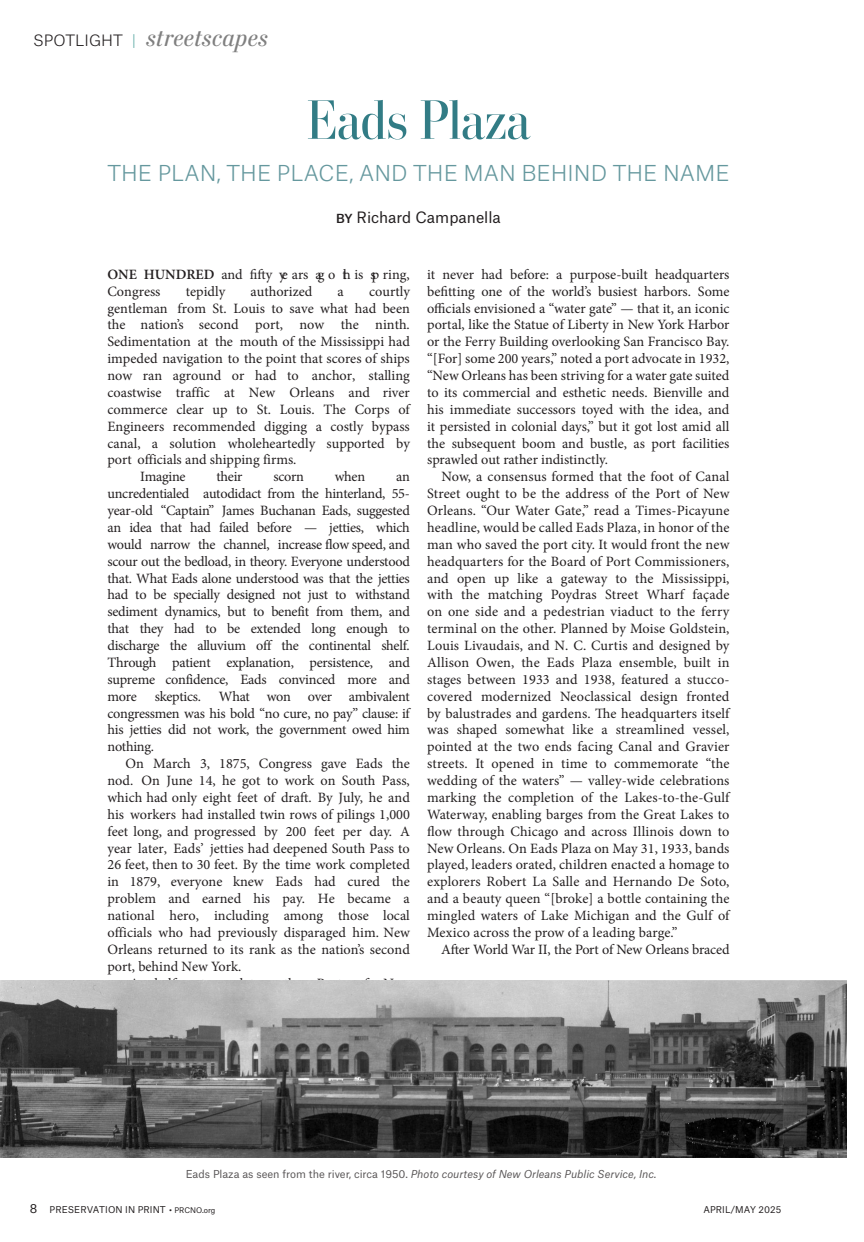
<style>
.page{position:relative;width:864px;height:1242px;background:#fff}
.page>*{position:absolute;margin:0;border:0;box-sizing:border-box;transform-origin:0 0}
.t1{font:55.5px "Stilson Display";color:#327c85}
.t2{font:italic 25.5px "Stilson";letter-spacing:.04em;color:#808080}
.t3{font:300 21px "Atlas Grotesk";color:#65989e}
.t4{font:15px "Atlas Grotesk";color:#231f20}
.t5{font:14.25px/16.8px "Minion Pro";color:#231f20;text-align:justify}
.t6{font:14.25px "Minion Pro";letter-spacing:-.02em;color:#231f20}
.t7{font:italic 10.5px "Atlas Grotesk";color:#231f20}
.t8{font:9px "Atlas Grotesk";letter-spacing:.01em;color:#231f20}
.s1{font-family:"Atlas Grotesk";font-weight:300;font-style:normal;font-size:15px;color:#231f20}
.s2{font-family:"Atlas Grotesk";font-weight:100;font-style:normal;font-size:15px;color:#4da19b}
.s3{font-weight:500;font-size:12px}
.s4{font-weight:600}
.s5{font-style:normal}
.s6{font-size:12px}
.s7{font-size:7.5px}
</style>
<div class="page">
<img style="left:0;top:980px;width:846px;height:178px">
<p class="t2" style="left:33px;top:23px;width:237px"><span class="s1">SPOTLIGHT</span> <span class="s2">|</span> streetscapes</p>
<p class="t1" style="left:307px;top:88px;width:225px">Eads Plaza</p>
<p class="t3" style="left:107px;top:156px;width:624px">THE PLAN, THE PLACE, AND THE MAN BEHIND THE NAME</p>
<p class="t4" style="left:336px;top:206px;width:166px"><span class="s3">BY</span> Richard Campanella</p>
<p class="t5" style="left:108px;top:266px;width:304px"><span class="s4">ONE HUNDRED</span> and fifty ye ars ag o th is sp ring,<br>Congress</p>
<p class="t5" style="left:186px;top:283px;width:41px">tepidly</p>
<p class="t5" style="left:251px;top:283px;width:63px">authorized</p>
<p class="t5" style="left:338px;top:283px;width:8px">a</p>
<p class="t5" style="left:369px;top:283px;width:42px">courtly</p>
<p class="t5" style="left:108px;top:300px;width:304px">gentleman from St. Louis to save what had been</p>
<p class="t5" style="left:108px;top:317px;width:304px">the nation’s second port, now the ninth.</p>
<p class="t5" style="left:108px;top:333px;width:304px">Sedimentation at the mouth of the Mississippi had</p>
<p class="t5" style="left:108px;top:350px;width:304px">impeded navigation to the point that scores of ships</p>
<p class="t5" style="left:108px;top:367px;width:304px">now ran aground or had to anchor, stalling</p>
<p class="t5" style="left:108px;top:384px;width:304px">coastwise traffic at New Orleans and river</p>
<p class="t5" style="left:108px;top:401px;width:304px">commerce clear up to St. Louis. The Corps of</p>
<p class="t5" style="left:108px;top:418px;width:304px">Engineers recommended digging a costly bypass</p>
<p class="t5" style="left:108px;top:435px;width:304px">canal, a solution wholeheartedly supported by</p>
<p class="t5" style="left:108px;top:452px;width:190px">port officials and shipping firms.</p>
<p class="t6" style="left:140px;top:467px;width:47px">Imagine</p>
<p class="t5" style="left:217px;top:468px;width:27px">their</p>
<p class="t5" style="left:273px;top:468px;width:32px">scorn</p>
<p class="t5" style="left:335px;top:468px;width:32px">when</p>
<p class="t5" style="left:108px;top:468px;width:304px;text-indent:289px">an uncredentialed autodidact from the hinterland, 55- year-old “Captain” James Buchanan Eads, suggested an idea that had failed before — jetties, which would narrow the channel, increase flow speed, and scour out the bedload, in theory. Everyone understood that. What Eads alone understood was that the jetties had to be specially designed not just to withstand sediment dynamics, but to benefit from them, and that they had to be extended long enough to discharge the alluvium off the continental shelf.<br>Through patient explanation, persistence, and supreme confidence, Eads convinced more and more</p>
<p class="t6" style="left:155px;top:687px;width:48px">skeptics.</p>
<p class="t6" style="left:219px;top:687px;width:193px">What won over ambivalent</p>
<p class="t6" style="left:108px;top:703px;width:304px">congressmen was his bold “no cure, no pay” clause: if</p>
<p class="t6" style="left:108px;top:720px;width:304px">his jetties did not work, the government owed him</p>
<p class="t6" style="left:108px;top:737px;width:48px">nothing.</p>
<p class="t5" style="left:126px;top:755px;width:286px">On March 3, 1875, Congress gave Eads the</p>
<p class="t5" style="left:108px;top:772px;width:304px">nod. On June 14, he got to work on South Pass,</p>
<p class="t5" style="left:108px;top:789px;width:304px">which had only eight feet of draft. By July, he and</p>
<p class="t5" style="left:108px;top:806px;width:304px">his workers had installed twin rows of pilings 1,000</p>
<p class="t5" style="left:108px;top:823px;width:304px">feet long, and progressed by 200 feet per day. A</p>
<p class="t5" style="left:108px;top:840px;width:304px">year later, Eads’ jetties had deepened South Pass to</p>
<p class="t5" style="left:108px;top:857px;width:304px">26 feet, then to 30 feet. By the time work completed</p>
<p class="t5" style="left:108px;top:873px;width:304px">in 1879, everyone knew Eads had cured the</p>
<p class="t5" style="left:108px;top:890px;width:304px">problem and earned his pay. He became a</p>
<p class="t5" style="left:108px;top:907px;width:304px">national hero, including among those local</p>
<p class="t5" style="left:108px;top:924px;width:304px">officials who had previously disparaged him. New</p>
<p class="t5" style="left:108px;top:941px;width:304px">Orleans returned to its rank as the nation’s second</p>
<p class="t5" style="left:108px;top:958px;width:135px">port, behind New York.</p>
<p class="t5" style="left:427px;top:266px;width:304px">it never had before: a purpose-built headquarters befitting one of the world’s busiest harbors. Some officials envisioned a “water gate” — that it, an iconic portal, like the Statue of Liberty in New York Harbor or the Ferry Building overlooking San Francisco Bay. “[For] some 200 years,” noted a port advocate in 1932, “New Orleans has been striving for a water gate suited to its commercial and esthetic needs. Bienville and his immediate successors toyed with the idea, and it persisted in colonial days,” but it got lost amid all the subsequent boom and bustle, as port facilities sprawled out rather indistinctly.</p>
<p class="t5" style="left:427px;top:468px;width:304px;text-indent:14px">Now, a consensus formed that the foot of Canal Street ought to be the address of the Port of New Orleans. “Our Water Gate,” read a Times-Picayune headline, would be called Eads Plaza, in honor of the man who saved the port city. It would front the new headquarters for the Board of Port Commissioners, and open up like a gateway to the Mississippi, with the matching Poydras Street Wharf façade on one side and a pedestrian viaduct to the ferry terminal on the other. Planned by Moise Goldstein, Louis Livaudais, and N. C. Curtis and designed by Allison Owen, the Eads Plaza ensemble, built in stages between 1933 and 1938, featured a stucco&shy;covered modernized Neoclassical design fronted by balustrades and gardens. The headquarters itself was shaped somewhat like a streamlined vessel, pointed at the two ends facing Canal and Gravier streets. It opened in time to commemorate “the wedding of the waters” — valley-wide celebrations marking the completion of the Lakes-to-the-Gulf Waterway, enabling barges from the Great Lakes to flow through Chicago and across Illinois down to New Orleans. On Eads Plaza on May 31, 1933, bands played, leaders orated, children enacted a homage to explorers Robert La Salle and Hernando De Soto, and a beauty queen “[broke] a bottle containing the mingled waters of Lake Michigan and the Gulf of Mexico across the prow of a leading barge.”</p>
<p class="t6" style="left:441px;top:940px;width:290px">After World War II, the Port of New Orleans braced</p>
<p class="t7" style="left:186px;top:1166px;width:473px"><span class="s5">Eads Plaza as seen from the river, circa 1950.</span> Photo courtesy of New Orleans Public Service, Inc.</p>
<p class="t8" style="left:30px;top:1202px;width:187px"><span class="s6">8</span> PRESERVATION IN PRINT • <span class="s7">PRCNO.org</span></p>
<p class="t8" style="left:703px;top:1202px;width:80px">APRIL/MAY 2025</p>
</div>
